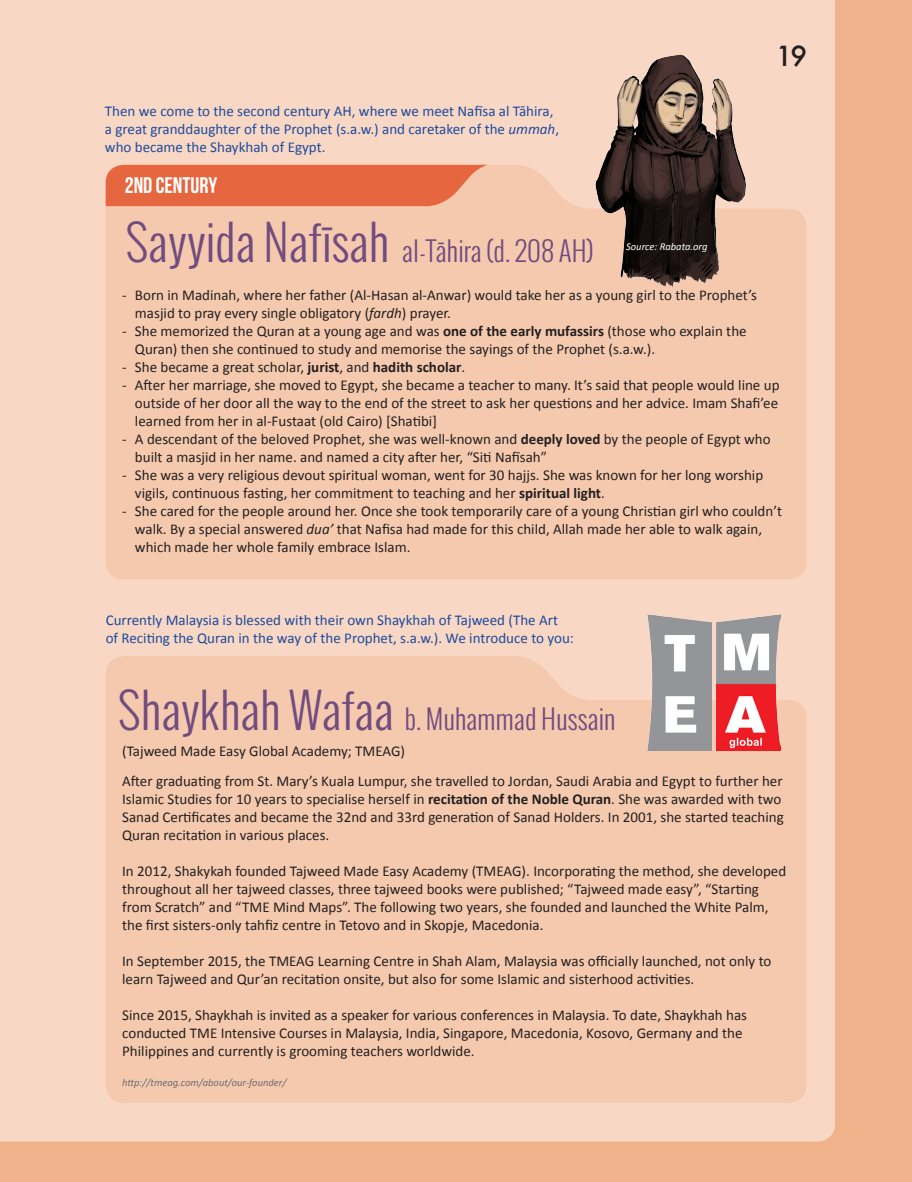
<style>
.page{position:relative;width:912px;height:1182px;background:#f0b28b}
.page>*{position:absolute;margin:0;border:0;box-sizing:border-box;transform-origin:0 0}
.heading_1{font:300 48px "Oswald";color:#714c7f}
.heading_1-2{font:300 27px "Oswald";color:#714c7f}
.t1{font:500 27px "Futura";color:#231f20}
.sub_heading_1{font:700 22.5px "Bebas Neue";color:#fff}
.body_1{font:15px/18px "Calibri";color:#231f20}
.body_1-2{font:15px/18px "Calibri";color:#1f4a9c}
.source{font:italic 10.5px "Calibri";color:#6c6d70}
.source-2{font:italic 10.5px "Calibri";color:#fff}
.s1{font-style:italic}
.s2{font-weight:700}
</style>
<div class="page">
<div style="left:0;top:0;width:835px;height:1142px;background:#f8d8c5"></div>
<div style="left:106px;top:165px;width:701px;height:415px;background:#f5c9ae"></div>
<div style="left:106px;top:656px;width:701px;height:447px;background:#f5c9ae"></div>
<svg style="left:106px;top:165px;width:381px;height:41px;background:#e76c46"></svg>
<img style="left:589px;top:51px;width:162px;height:239px">
<img style="left:647px;top:614px;width:133px;height:136px">
<p class="body_1-2" style="left:105px;top:102px;width:456px">Then we come to the second century AH, where we meet Nafīsa al Tāhira, a great granddaughter of the Prophet (s.a.w.) and caretaker of the <span class="s1">ummah</span>, who became the Shaykhah of Egypt.</p>
<p class="sub_heading_1" style="left:125px;top:173px;width:94px">2ND CENTURY</p>
<p class="heading_1" style="left:125px;top:209px;width:266px">Sayyida Nafīsah</p>
<p class="heading_1-2" style="left:402px;top:232px;width:193px">al-Tāhira (d. 208 AH)</p>
<p class="source-2" style="left:626px;top:240px;width:83px">Source: Rabata.org</p>
<p class="t1" style="left:776px;top:37px;width:33px">19</p>
<p class="body_1" style="left:135px;top:287px;width:624px;text-indent:-13px">- Born in Madinah, where her father (Al-Hasan al-Anwar) would take her as a young girl to the Prophet’s masjid to pray every single obligatory (<span class="s1">fardh</span>) prayer.</p>
<p class="body_1" style="left:135px;top:323px;width:613px;text-indent:-13px">- She memorized the Quran at a young age and was <span class="s2">one of the early mufassirs</span> (those who explain the<br>Quran) then she continued to study and memorise the sayings of the Prophet (s.a.w.).</p>
<p class="body_1" style="left:122px;top:359px;width:345px">- She became a great scholar, <span class="s2">jurist</span>, and <span class="s2">hadith scholar</span>.</p>
<p class="body_1" style="left:135px;top:377px;width:646px;text-align:justify;text-indent:-13px">- After her marriage, she moved to Egypt, she became a teacher to many. It’s said that people would line up outside of her door all the way to the end of the street to ask her questions and her advice. Imam Shafi’ee learned from her in al-Fustaat (old Cairo) [Shatibi]</p>
<p class="body_1" style="left:135px;top:431px;width:637px;text-indent:-13px">- A descendant of the beloved Prophet, she was well-known and <span class="s2">deeply loved</span> by the people of Egypt who built a masjid in her name. and named a city after her, “Siti Nafīsah”</p>
<p class="body_1" style="left:135px;top:467px;width:630px;text-indent:-13px">- She was a very religious devout spiritual woman, went for 30 hajjs. She was known for her long worship vigils, continuous fasting, her commitment to teaching and her <span class="s2">spiritual light</span>.</p>
<p class="body_1" style="left:135px;top:503px;width:649px;text-indent:-13px">- She cared for the people around her. Once she took temporarily care of a young Christian girl who couldn’t walk. By a special answered <span class="s1">dua’</span> that Nafisa had made for this child, Allah made her able to walk again, which made her whole family embrace Islam.</p>
<p class="body_1-2" style="left:106px;top:611px;width:470px">Currently Malaysia is blessed with their own Shaykhah of Tajweed (The Art of Reciting the Quran in the way of the Prophet, s.a.w.). We introduce to you:</p>
<p class="heading_1" style="left:118px;top:677px;width:278px">Shaykhah Wafaa</p>
<p class="body_1" style="left:122px;top:742px;width:284px">(Tajweed Made Easy Global Academy; TMEAG)</p>
<p class="heading_1-2" style="left:405px;top:700px;width:212px">b. Muhammad Hussain</p>
<p class="body_1" style="left:122px;top:772px;width:663px">After graduating from St. Mary’s Kuala Lumpur, she travelled to Jordan, Saudi Arabia and Egypt to further her Islamic Studies for 10 years to specialise herself in <span class="s2">recitation of the Noble Quran</span>. She was awarded with two Sanad Certificates and became the 32nd and 33rd generation of Sanad Holders. In 2001, she started teaching Quran recitation in various places.</p>
<p class="body_1" style="left:122px;top:862px;width:666px">In 2012, Shakykah founded Tajweed Made Easy Academy (TMEAG). Incorporating the method, she developed throughout all her tajweed classes, three tajweed books were published; “Tajweed made easy”, “Starting from Scratch” and “TME Mind Maps”. The following two years, she founded and launched the White Palm, the first sisters-only tahfiz centre in Tetovo and in Skopje, Macedonia.</p>
<p class="body_1" style="left:122px;top:952px;width:651px">In September 2015, the TMEAG Learning Centre in Shah Alam, Malaysia was officially launched, not only to learn Tajweed and Qur’an recitation onsite, but also for some Islamic and sisterhood activities.</p>
<p class="body_1" style="left:122px;top:1006px;width:626px">Since 2015, Shaykhah is invited as a speaker for various conferences in Malaysia. To date, Shaykhah has conducted TME Intensive Courses in Malaysia, India, Singapore, Macedonia, Kosovo, Germany and the<br>Philippines and currently is grooming teachers worldwide.</p>
<p class="source" style="left:122px;top:1075px;width:166px">http://tmeag.com/about/our-founder/</p>
</div>
